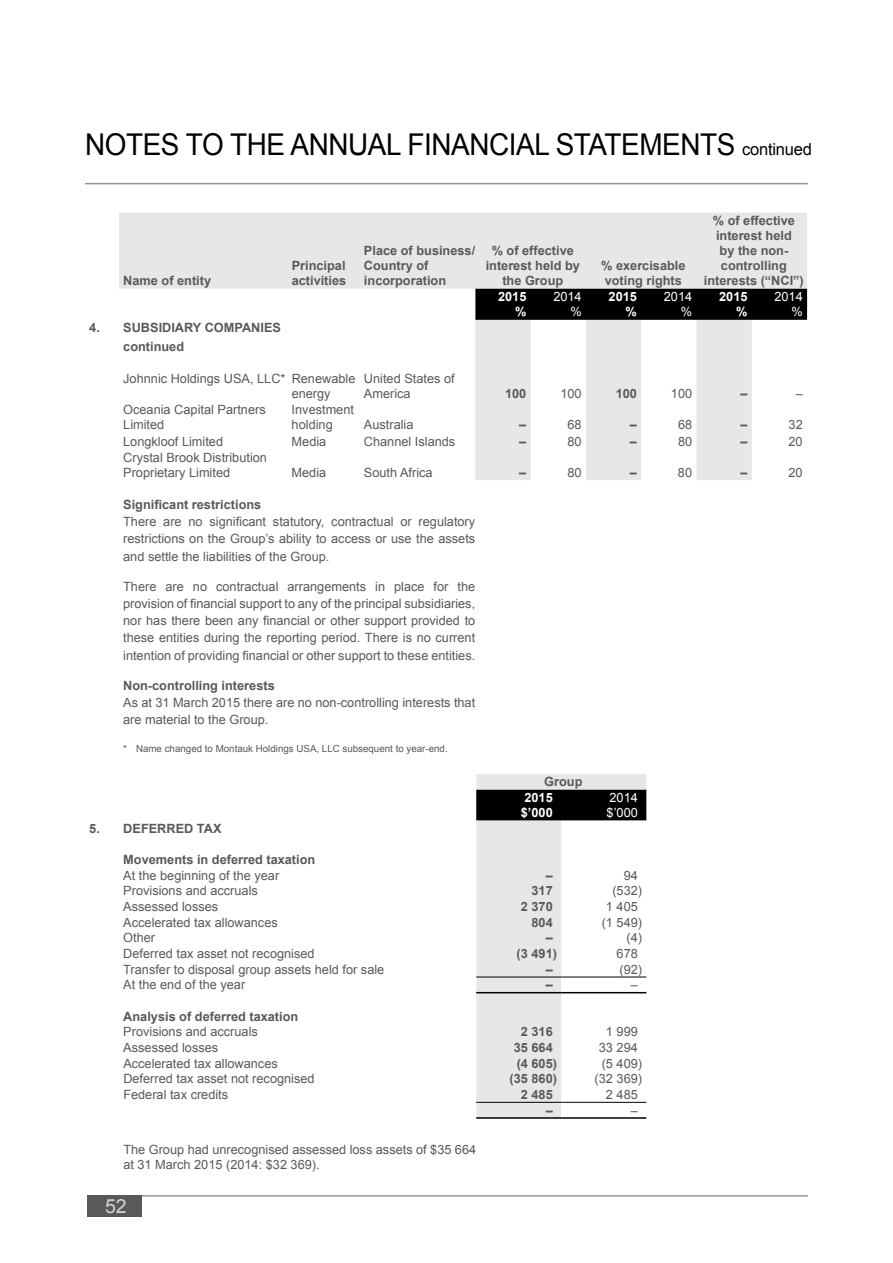
<style>
.page{position:relative;width:893px;height:1263px;background:#fff}
.page>*{position:absolute;margin:0;border:0;box-sizing:border-box;transform-origin:0 0}
.t1{font:30px "Arial";letter-spacing:-.015em;color:#000;scale:.93 1}
.t2{font:19.5px "Arial";color:#d1d3d4}
.t3{font:16.5px "Arial";letter-spacing:-.015em;color:#000}
.t4{font:12.75px/17.2px "Arial";color:#58595b}
.t5{font:700 12.75px/15px "Arial";color:#58595b}
.t6{font:700 12.75px/15px "Arial";color:#fff;text-align:right}
.t7{font:12.75px/15px "Arial";color:#fff;text-align:right}
.t8{font:9.75px "Arial";color:#58595b}
</style>
<div class="page">
<hr style="left:85px;top:183px;width:723px;height:1px;background:#939598">
<hr style="left:128px;top:1195px;width:680px;height:2px;background:#939598">
<div style="left:87px;top:1195px;width:55px;height:21px;background:#58595b"></div>
<svg style="left:119px;top:213px;width:688px;height:267px"></svg>
<div style="left:475px;top:289px;width:332px;height:31px;background:#000"></div>
<svg style="left:476px;top:774px;width:170px;height:203px;fill:#e6e7e8"></svg>
<div style="left:476px;top:790px;width:170px;height:30px;background:#000"></div>
<svg style="left:476px;top:978px;width:170px;height:139px;fill:#ecedee"></svg>
<hr style="left:476px;top:992px;width:85px;height:1px;background:#000">
<hr style="left:561px;top:992px;width:85px;height:1px;background:#000">
<hr style="left:476px;top:1102px;width:85px;height:1px;background:#000">
<hr style="left:561px;top:1102px;width:85px;height:1px;background:#000">
<hr style="left:476px;top:1117px;width:85px;height:2px;background:#000">
<hr style="left:561px;top:1117px;width:85px;height:2px;background:#000">
<hr style="left:476px;top:977px;width:85px;height:1px;background:#000">
<hr style="left:561px;top:977px;width:85px;height:1px;background:#000">
<h1 class="t1" style="left:85px;top:125px;width:42px">Notes</h1>
<h1 class="t1" style="left:186px;top:125px;width:134px">to theann</h1>
<h1 class="t1" style="left:348px;top:125px;width:82px">ual Financial</h1>
<h1 class="t1" style="left:556px;top:125px;width:40px">Statements</h1>
<p class="t3" style="left:742px;top:138px;width:71px">continued</p>
<p class="t5" style="left:123px;top:274px;width:89px">Name of entity</p>
<p class="t5" style="left:292px;top:259px;width:56px">Principal activities</p>
<p class="t5" style="left:364px;top:244px;width:113px">Place of business/<br>Country of incorporation</p>
<p class="t5" style="left:486px;top:244px;width:96px;text-align:center">% of effective interest held by the Group</p>
<p class="t5" style="left:601px;top:259px;width:86px">% exercisable voting rights</p>
<p class="t5" style="left:704px;top:214px;width:101px;text-align:center">% of effective interest held<br>by the non&shy;controlling interests (“NCI”)</p>
<p class="t6" style="left:498px;top:290px;width:30px">2015 %</p>
<p class="t7" style="left:553px;top:289px;width:30px">2014 %</p>
<p class="t6" style="left:609px;top:290px;width:30px">2015 %</p>
<p class="t7" style="left:664px;top:289px;width:30px">2014 %</p>
<p class="t6" style="left:719px;top:290px;width:30px">2015 %</p>
<p class="t7" style="left:774px;top:289px;width:30px">2014 %</p>
<p class="t5" style="left:123px;top:319px;width:159px;line-height:18.8px;text-indent:-34px">4. SUBSIDIARY COMPANIES continued</p>
<p class="t4" style="left:292px;top:371px;width:65px;line-height:15px;text-indent:-168px">Johnnic Holdings USA, LLC* Renewable energy</p>
<p class="t4" style="left:364px;top:371px;width:93px;line-height:15px">U nited States of<br>America</p>
<p class="t5" style="left:505px;top:387px;width:23px">100</p>
<p class="t4" style="left:560px;top:385px;width:23px">100</p>
<p class="t5" style="left:616px;top:387px;width:23px">100</p>
<p class="t4" style="left:671px;top:385px;width:23px">100</p>
<p class="t5" style="left:740px;top:387px;width:9px">–</p>
<p class="t4" style="left:796px;top:385px;width:9px">–</p>
<p class="t4" style="left:123px;top:403px;width:144px;line-height:15px">Oceania Capital Partners<br>Limited</p>
<p class="t4" style="left:292px;top:403px;width:64px;line-height:15px">Investment holding</p>
<p class="t4" style="left:364px;top:416px;width:51px">Australia</p>
<p class="t5" style="left:519px;top:418px;width:9px">–</p>
<p class="t4" style="left:567px;top:416px;width:16px">68</p>
<p class="t5" style="left:630px;top:418px;width:9px">–</p>
<p class="t4" style="left:678px;top:416px;width:16px">68</p>
<p class="t5" style="left:740px;top:418px;width:9px">–</p>
<p class="t4" style="left:789px;top:416px;width:16px">32</p>
<p class="t4" style="left:123px;top:433px;width:101px">Longkloof Limited</p>
<p class="t4" style="left:292px;top:433px;width:36px">Media</p>
<p class="t4" style="left:364px;top:433px;width:93px">Channel Islands</p>
<p class="t5" style="left:519px;top:434px;width:9px">–</p>
<p class="t4" style="left:567px;top:433px;width:16px">80</p>
<p class="t5" style="left:630px;top:434px;width:9px">–</p>
<p class="t4" style="left:678px;top:433px;width:16px">80</p>
<p class="t5" style="left:740px;top:434px;width:9px">–</p>
<p class="t4" style="left:788px;top:433px;width:16px">20</p>
<p class="t4" style="left:123px;top:450px;width:145px;line-height:15px">Crystal Brook Distribution<br>Proprietary Limited</p>
<p class="t4" style="left:292px;top:464px;width:36px">Media</p>
<p class="t4" style="left:364px;top:464px;width:70px">South Africa</p>
<p class="t5" style="left:519px;top:465px;width:9px">–</p>
<p class="t4" style="left:567px;top:464px;width:16px">80</p>
<p class="t5" style="left:630px;top:465px;width:9px">–</p>
<p class="t4" style="left:678px;top:464px;width:16px">80</p>
<p class="t5" style="left:740px;top:465px;width:9px">–</p>
<p class="t4" style="left:788px;top:464px;width:16px">20</p>
<p class="t5" style="left:123px;top:497px;width:140px">Significant restrictions</p>
<p class="t4" style="left:123px;top:513px;width:354px;text-align:justify">There are no significant statutory, contractual or regulatory restrictions on the Group’s ability to access or use the assets and settle the liabilities of the Group.</p>
<p class="t4" style="left:123px;top:578px;width:354px;text-align:justify">There are no contractual arrangements in place for the provision of financial support to any of the principal subsidiaries, nor has there been any financial or other support provided to these entities during the reporting period. There is no current intention of providing financial or other support to these entities.</p>
<p class="t5" style="left:123px;top:678px;width:153px">Non-controlling interests</p>
<p class="t4" style="left:123px;top:694px;width:354px">As at 31 March 2015 there are no non-controlling interests that are material to the Group.</p>
<p class="t8" style="left:123px;top:742px;width:326px">* Name changed to Montauk Holdings USA, LLC subsequent to year-end.</p>
<p class="t5" style="left:544px;top:775px;width:40px">Group</p>
<p class="t6" style="left:521px;top:790px;width:33px;text-align:left">2015 $’000</p>
<p class="t7" style="left:607px;top:790px;width:33px;text-align:left">2014 $’000</p>
<p class="t5" style="left:89px;top:821px;width:134px">5. DEFERRED TAX</p>
<p class="t5" style="left:123px;top:852px;width:194px">Movements in deferred taxation</p>
<p class="t4" style="left:123px;top:867px;width:157px">At the beginning of the year</p>
<p class="t5" style="left:546px;top:868px;width:9px">–</p>
<p class="t4" style="left:624px;top:867px;width:16px">94</p>
<p class="t4" style="left:123px;top:882px;width:136px">Provisions and accruals</p>
<p class="t5" style="left:531px;top:884px;width:23px">317</p>
<p class="t4" style="left:612px;top:882px;width:31px">(532)</p>
<p class="t4" style="left:123px;top:898px;width:96px">Assessed losses</p>
<p class="t5" style="left:521px;top:899px;width:33px">2 370</p>
<p class="t4" style="left:606px;top:898px;width:33px">1 405</p>
<p class="t4" style="left:123px;top:914px;width:156px">Accelerated tax allowances</p>
<p class="t5" style="left:531px;top:915px;width:23px">804</p>
<p class="t4" style="left:602px;top:914px;width:42px">(1 549)</p>
<p class="t4" style="left:123px;top:929px;width:33px">Other</p>
<p class="t5" style="left:546px;top:931px;width:9px">–</p>
<p class="t4" style="left:626px;top:929px;width:17px">(4)</p>
<p class="t4" style="left:123px;top:945px;width:193px">Deferred tax asset not recognised</p>
<p class="t5" style="left:517px;top:946px;width:42px">(3 491)</p>
<p class="t4" style="left:617px;top:945px;width:23px">678</p>
<p class="t4" style="left:123px;top:961px;width:263px">Transfer to disposal group assets held for sale</p>
<p class="t5" style="left:546px;top:962px;width:9px">–</p>
<p class="t4" style="left:619px;top:961px;width:24px">(92)</p>
<p class="t4" style="left:123px;top:976px;width:123px">At the end of the year</p>
<p class="t5" style="left:546px;top:978px;width:9px">–</p>
<p class="t4" style="left:631px;top:976px;width:9px">–</p>
<p class="t5" style="left:123px;top:1009px;width:177px">Analysis of deferred taxation</p>
<p class="t4" style="left:123px;top:1023px;width:136px">Provisions and accruals</p>
<p class="t5" style="left:521px;top:1025px;width:33px">2 316</p>
<p class="t4" style="left:606px;top:1023px;width:33px">1 999</p>
<p class="t4" style="left:123px;top:1039px;width:96px">Assessed losses</p>
<p class="t5" style="left:514px;top:1040px;width:40px">35 664</p>
<p class="t4" style="left:599px;top:1039px;width:40px">33 294</p>
<p class="t4" style="left:123px;top:1054px;width:156px">Accelerated tax allowances</p>
<p class="t5" style="left:517px;top:1056px;width:42px">(4 605)</p>
<p class="t4" style="left:602px;top:1054px;width:42px">(5 409)</p>
<p class="t4" style="left:123px;top:1070px;width:193px">Deferred tax asset not recognised</p>
<p class="t5" style="left:510px;top:1071px;width:49px">(35 860)</p>
<p class="t4" style="left:595px;top:1070px;width:49px">(32 369)</p>
<p class="t4" style="left:123px;top:1086px;width:106px">Federal tax credits</p>
<p class="t5" style="left:521px;top:1087px;width:33px">2 485</p>
<p class="t4" style="left:606px;top:1086px;width:33px">2 485</p>
<p class="t5" style="left:546px;top:1103px;width:9px">–</p>
<p class="t4" style="left:631px;top:1101px;width:9px">–</p>
<p class="t4" style="left:123px;top:1142px;width:354px;line-height:15px">The Group had unrecognised assessed loss assets of $35 664 at 31 March 2015 (2014: $32 369).</p>
<h2 class="t2" style="left:105px;top:1193px;width:23px">52</h2>
</div>
